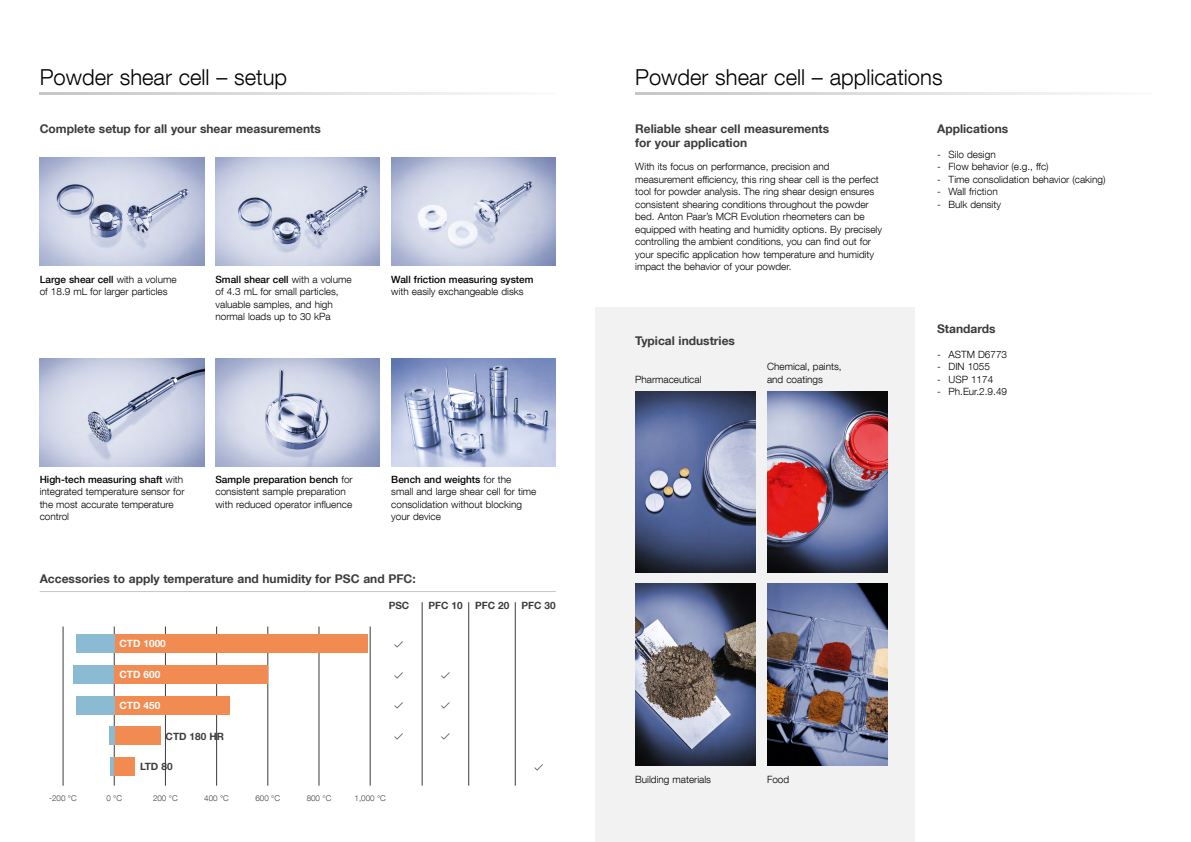
<style>
.page{position:relative;width:1191px;height:842px;background:#fff}
.page>*{position:absolute;margin:0;border:0;box-sizing:border-box;transform-origin:0 0}
.t1{font:300 22px "Helvetica Neue LT Com";color:#000}
.t2{font:700 12px/14.4px "Helvetica Neue LT Com";color:#3c3c3b}
.t3{font:300 10px/12.5px "Helvetica Neue LT Com";color:#000}
.t4{font:700 10px "Helvetica Neue LT Com";color:#3c3c3b}
.t5{font:500 10px "Helvetica Neue LT Com";color:#000}
.t6{font:700 10px "Helvetica Neue LT Com";color:#fff}
.t7{font:300 8px "Helvetica Neue LT Com";color:#3c3c3b}
.s1{font-weight:500}
</style>
<div class="page">
<img style="left:40px;top:158px;width:164px;height:107px">
<img style="left:40px;top:359px;width:164px;height:107px">
<img style="left:215px;top:158px;width:165px;height:107px">
<img style="left:215px;top:359px;width:165px;height:107px">
<img style="left:391px;top:158px;width:165px;height:107px">
<img style="left:391px;top:359px;width:165px;height:107px">
<hr style="left:40px;top:92px;width:516px;height:3px;background:#c6c6c6">
<hr style="left:635px;top:92px;width:516px;height:3px;background:#c6c6c6">
<div style="left:595px;top:308px;width:319px;height:534px;background:#f2f2f2"></div>
<img style="left:635px;top:584px;width:120px;height:181px">
<img style="left:767px;top:584px;width:120px;height:181px">
<img style="left:767px;top:391px;width:120px;height:182px">
<img style="left:635px;top:391px;width:120px;height:182px">
<hr style="left:40px;top:591px;width:516px;height:1px;background:#c6c6c6">
<hr style="left:63px;top:626px;width:1px;height:160px;background:#3c3c3b">
<hr style="left:114px;top:626px;width:1px;height:160px;background:#3c3c3b">
<hr style="left:165px;top:626px;width:1px;height:160px;background:#3c3c3b">
<hr style="left:216px;top:626px;width:1px;height:160px;background:#3c3c3b">
<hr style="left:268px;top:626px;width:1px;height:160px;background:#3c3c3b">
<hr style="left:319px;top:626px;width:1px;height:160px;background:#3c3c3b">
<hr style="left:370px;top:626px;width:1px;height:160px;background:#3c3c3b">
<div style="left:114px;top:634px;width:253px;height:19px;background:#f28b52"></div>
<div style="left:76px;top:634px;width:38px;height:19px;background:#8bbad3"></div>
<div style="left:114px;top:665px;width:154px;height:18px;background:#f28b52"></div>
<div style="left:73px;top:665px;width:41px;height:18px;background:#8bbad3"></div>
<div style="left:114px;top:696px;width:115px;height:18px;background:#f28b52"></div>
<div style="left:76px;top:696px;width:38px;height:18px;background:#8bbad3"></div>
<div style="left:114px;top:727px;width:46px;height:18px;background:#f28b52"></div>
<div style="left:109px;top:727px;width:5px;height:18px;background:#8bbad3"></div>
<div style="left:114px;top:758px;width:21px;height:18px;background:#f28b52"></div>
<hr style="left:110px;top:758px;width:4px;height:18px;background:#8bbad3">
<hr style="left:422px;top:602px;width:1px;height:184px;background:#3c3c3b">
<hr style="left:468px;top:602px;width:1px;height:184px;background:#3c3c3b">
<hr style="left:515px;top:602px;width:1px;height:184px;background:#3c3c3b">
<h1 class="t1" style="left:40px;top:64px;width:249px">Powder shear cell – setup</h1>
<h1 class="t1" style="left:635px;top:64px;width:309px">Powder shear cell – applications</h1>
<p class="t2" style="left:40px;top:121px;width:283px">Complete setup for all your shear measurements</p>
<p class="t3" style="left:40px;top:273px;width:138px"><span class="s1">Large shear cell</span> with a volume of 18.9 mL for larger particles</p>
<p class="t3" style="left:215px;top:273px;width:138px"><span class="s1">Small shear cell</span> with a volume of 4.3 mL for small particles, valuable samples, and high normal loads up to 30 kPa</p>
<p class="t5" style="left:391px;top:273px;width:144px">Wall friction measuring system</p>
<p class="t3" style="left:391px;top:285px;width:134px">with easily exchangeable disks</p>
<p class="t3" style="left:40px;top:473px;width:146px"><span class="s1">High-tech measuring shaft</span> with integrated temperature sensor for the most accurate temperature control</p>
<p class="t3" style="left:215px;top:473px;width:139px"><span class="s1">Sample preparation bench</span> for consistent sample preparation with reduced operator influence</p>
<p class="t3" style="left:391px;top:473px;width:147px"><span class="s1">Bench and weights</span> for the<br>small and large shear cell for time consolidation without blocking your device</p>
<p class="t2" style="left:40px;top:571px;width:377px">Accessories to apply temperature and humidity for PSC and PFC:</p>
<p class="t4" style="left:389px;top:599px;width:22px">PSC</p>
<p class="t4" style="left:428px;top:599px;width:129px">PFC 10 PFC 20 PFC 30</p>
<p class="t6" style="left:120px;top:637px;width:48px">CTD 1000</p>
<p class="t6" style="left:120px;top:668px;width:42px">CTD 600</p>
<p class="t6" style="left:120px;top:699px;width:42px">CTD 450</p>
<p class="t4" style="left:166px;top:730px;width:60px">CTD 180 HR</p>
<p class="t4" style="left:140px;top:760px;width:34px">LTD 80</p>
<p class="t7" style="left:49px;top:793px;width:29px">-200 °C</p>
<p class="t7" style="left:106px;top:793px;width:17px">0 °C</p>
<p class="t7" style="left:153px;top:793px;width:26px">200 °C</p>
<p class="t7" style="left:204px;top:793px;width:26px">400 °C</p>
<p class="t7" style="left:255px;top:793px;width:26px">600 °C</p>
<p class="t7" style="left:307px;top:793px;width:26px">800 °C</p>
<p class="t7" style="left:354px;top:793px;width:33px">1,000 °C</p>
<p class="t2" style="left:635px;top:121px;width:196px">Reliable shear cell measurements for your application</p>
<p class="t3" style="left:635px;top:160px;width:248px">With its focus on performance, precision and measurement efficiency, this ring shear cell is the perfect tool for powder analysis. The ring shear design ensures consistent shearing conditions throughout the powder bed. Anton Paar’s MCR Evolution rheometers can be equipped with heating and humidity options. By precisely controlling the ambient conditions, you can find out for your specific application how temperature and humidity impact the behavior of your powder.</p>
<p class="t2" style="left:635px;top:333px;width:101px">Typical industries</p>
<p class="t3" style="left:635px;top:373px;width:68px">Pharmaceutical</p>
<p class="t3" style="left:767px;top:360px;width:76px">Chemical, paints, and coatings</p>
<p class="t2" style="left:937px;top:121px;width:73px">Applications</p>
<p class="t3" style="left:937px;top:148px;width:60px">- Silo design</p>
<p class="t3" style="left:937px;top:160px;width:113px">- Flow behavior (e.g., ffc)</p>
<p class="t3" style="left:937px;top:173px;width:170px">- Time consolidation behavior (caking)</p>
<p class="t3" style="left:937px;top:185px;width:62px">- Wall friction</p>
<p class="t3" style="left:937px;top:198px;width:65px">- Bulk density</p>
<p class="t2" style="left:937px;top:321px;width:60px">Standards</p>
<p class="t3" style="left:937px;top:348px;width:71px">- ASTM D6773</p>
<p class="t3" style="left:937px;top:360px;width:54px">- DIN 1055</p>
<p class="t3" style="left:937px;top:373px;width:58px">- USP 1174</p>
<p class="t3" style="left:937px;top:385px;width:71px">- Ph.Eur.2.9.49</p>
<p class="t3" style="left:635px;top:773px;width:77px">Building materials</p>
<p class="t3" style="left:767px;top:773px;width:24px">Food</p>
</div>
